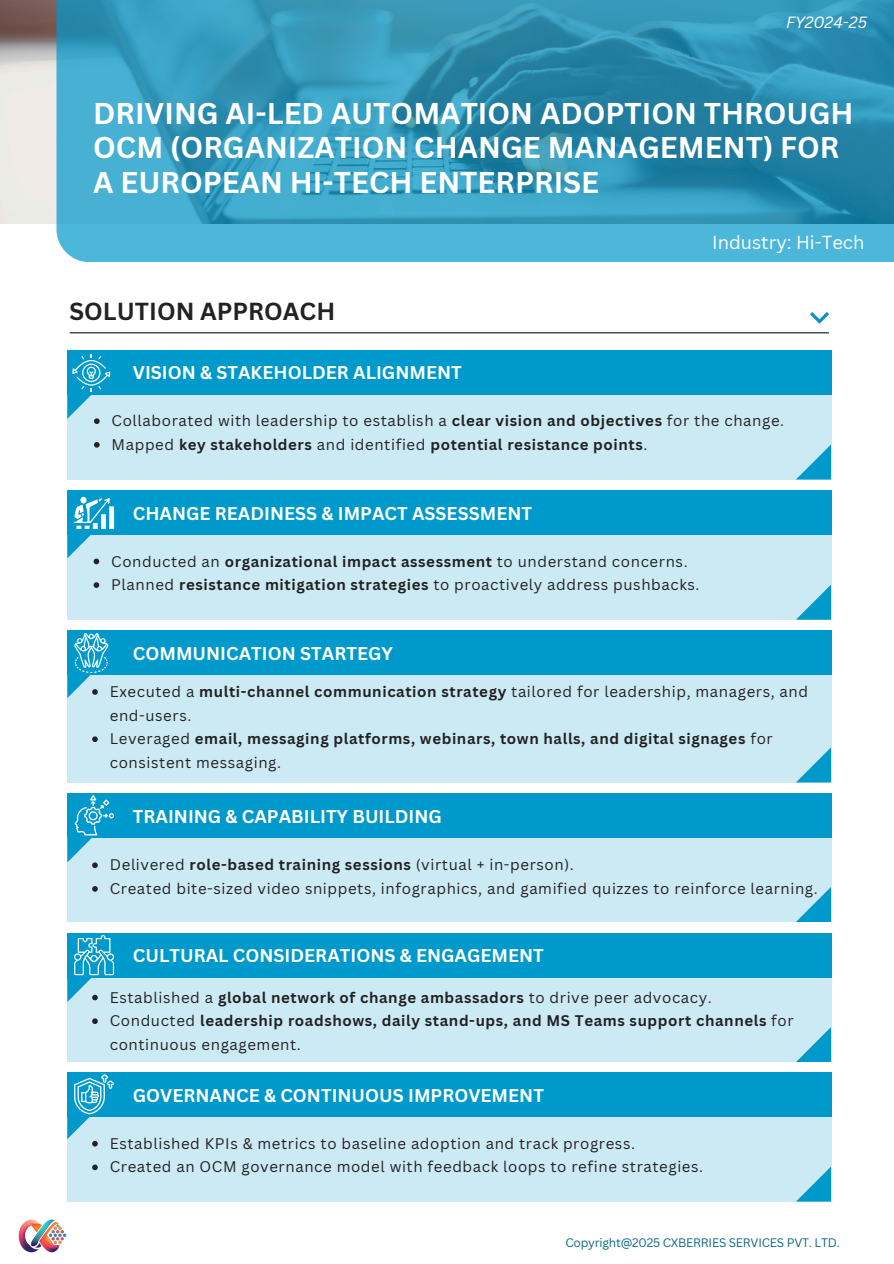
<style>
.page{position:relative;width:894px;height:1264px;background:#fff}
.page>*{position:absolute;margin:0;border:0;box-sizing:border-box;transform-origin:0 0}
.t1{font:700 29.25px/34.8px "Canva Sans";color:#fff}
.t2{font:700 24px "Canva Sans";color:#222}
.t3{font:18.3px "Canva Sans";color:#fff}
.t4{font:700 18px "Canva Sans";color:#fff}
.t5{font:italic 15.9px "Canva Sans";color:#fff}
.t6{font:15px/23.7px "Canva Sans";letter-spacing:.04em;color:#222}
.t7{font:700 15px/23.7px "Canva Sans";letter-spacing:.04em;color:#222}
.t8{font:12px "Canva Sans";letter-spacing:-.02em;color:#0c6980}
.s1{font-weight:700}
.s2{font-weight:400}
</style>
<div class="page">
<img style="left:0;top:0;width:56px;height:223px">
<svg style="left:56px;top:0;width:837px;height:262px;background:#399cbd"></svg>
<hr style="left:70px;top:332px;width:758px;height:1px;background:#0b1623">
<svg style="left:810px;top:312px;width:18px;height:12px"></svg>
<div style="left:67px;top:395px;width:764px;height:84px;background:#cceaf4"></div>
<div style="left:67px;top:350px;width:764px;height:45px;background:#09c"></div>
<svg style="left:94px;top:442px;width:6px;height:5px"></svg>
<svg style="left:796px;top:445px;width:34px;height:34px"></svg>
<img style="left:19px;top:1219px;width:47px;height:33px">
<div style="left:67px;top:674px;width:764px;height:108px;background:#cceaf4"></div>
<div style="left:67px;top:630px;width:764px;height:44px;background:#09c"></div>
<svg style="left:92px;top:736px;width:6px;height:6px"></svg>
<svg style="left:796px;top:748px;width:34px;height:34px"></svg>
<div style="left:67px;top:535px;width:764px;height:84px;background:#cceaf4"></div>
<div style="left:67px;top:491px;width:764px;height:44px;background:#09c"></div>
<svg style="left:94px;top:582px;width:5px;height:6px"></svg>
<svg style="left:796px;top:585px;width:34px;height:34px"></svg>
<div style="left:67px;top:837px;width:764px;height:85px;background:#cceaf4"></div>
<div style="left:67px;top:793px;width:764px;height:44px;background:#09c"></div>
<svg style="left:92px;top:886px;width:6px;height:5px"></svg>
<svg style="left:797px;top:888px;width:33px;height:33px"></svg>
<div style="left:67px;top:977px;width:764px;height:85px;background:#cceaf4"></div>
<div style="left:67px;top:933px;width:764px;height:44px;background:#09c"></div>
<svg style="left:92px;top:1018px;width:6px;height:6px"></svg>
<svg style="left:797px;top:1028px;width:33px;height:33px"></svg>
<div style="left:67px;top:1116px;width:764px;height:85px;background:#cceaf4"></div>
<div style="left:67px;top:1072px;width:764px;height:44px;background:#09c"></div>
<svg style="left:92px;top:1164px;width:6px;height:6px"></svg>
<svg style="left:796px;top:1167px;width:34px;height:34px"></svg>
<svg style="left:67px;top:354px;width:44px;height:70px"></svg>
<svg style="left:67px;top:497px;width:48px;height:67px"></svg>
<svg style="left:67px;top:633px;width:61px;height:65px"></svg>
<svg style="left:67px;top:795px;width:61px;height:73px"></svg>
<svg style="left:67px;top:935px;width:61px;height:66px"></svg>
<svg style="left:67px;top:1074px;width:61px;height:72px"></svg>
<p class="t5" style="left:785px;top:11px;width:82px">FY2024-25</p>
<p class="t1" style="left:93px;top:95px;width:761px">DRIVING AI-LED AUTOMATION ADOPTION THROUGH<br>OCM (ORGANIZATION CHANGE MANAGEMENT) FOR<br>A EUROPEAN HI-TECH ENTERPRISE</p>
<p class="t2" style="left:69px;top:295px;width:267px">SOLUTION APPROACH</p>
<h3 class="t4" style="left:133px;top:360px;width:330px">VISION &amp; STAKEHOLDER ALIGNMENT</h3>
<p class="t3" style="left:712px;top:230px;width:154px">Industry: Hi-Tech</p>
<p class="t6" style="left:112px;top:408px;width:673px">Collaborated with leadership to establish a <span class="s1">clear vision and objectives</span> for the change.</p>
<h5 class="t7" style="left:112px;top:432px;width:537px"><span class="s2">Mapped</span> key stakeholders <span class="s2">and identified</span> potential resistance points<span class="s2">.</span></h5>
<p class="t4" style="left:133px;top:500px;width:400px">CHANGE READINESS &amp; IMPACT ASSESSMENT</p>
<h2 class="t6" style="left:111px;top:549px;width:577px">Conducted an <span class="s1">organizational impact assessment</span> to understand concerns.</h2>
<p class="t6" style="left:111px;top:572px;width:589px">Planned <span class="s1">resistance mitigation strategies</span> to proactively address pushbacks.</p>
<p class="t4" style="left:133px;top:640px;width:262px">COMMUNICATION STARTEGY</p>
<h1 class="t6" style="left:110px;top:679px;width:699px">Executed a <span class="s1">multi-channel communication strategy</span> tailored for leadership, managers, and end-users.</h1>
<h4 class="t7" style="left:110px;top:726px;width:664px"><span class="s2">Leveraged</span> email, messaging platforms, webinars, town halls, and digital signages <span class="s2">for consistent messaging.</span></h4>
<p class="t4" style="left:133px;top:804px;width:310px">TRAINING &amp; CAPABILITY BUILDING</p>
<p class="t6" style="left:110px;top:852px;width:465px">Delivered <span class="s1">role-based training sessions</span> (virtual + in-person).</p>
<p class="t6" style="left:110px;top:876px;width:709px">Created bite-sized video snippets, infographics, and gamified quizzes to reinforce learning.</p>
<h3 class="t4" style="left:133px;top:943px;width:412px">CULTURAL CONSIDERATIONS &amp; ENGAGEMENT</h3>
<h3 class="t6" style="left:110px;top:984px;width:603px">Established a <span class="s1">global network of change ambassadors</span> to drive peer advocacy.</h3>
<p class="t7" style="left:110px;top:1008px;width:685px"><span class="s2">Conducted</span> leadership roadshows, daily stand-ups, and MS Teams support channels <span class="s2">for continuous engagement.</span></p>
<p class="t4" style="left:133px;top:1082px;width:412px">GOVERNANCE &amp; CONTINUOUS IMPROVEMENT</p>
<p class="t6" style="left:110px;top:1131px;width:526px">Established KPIs &amp; metrics to baseline adoption and track progress.</p>
<p class="t6" style="left:110px;top:1154px;width:594px">Created an OCM governance model with feedback loops to refine strategies.</p>
<p class="t8" style="left:565px;top:1233px;width:276px">Copyright@2025 CXBERRIES SERVICES PVT. LTD.</p>
</div>
